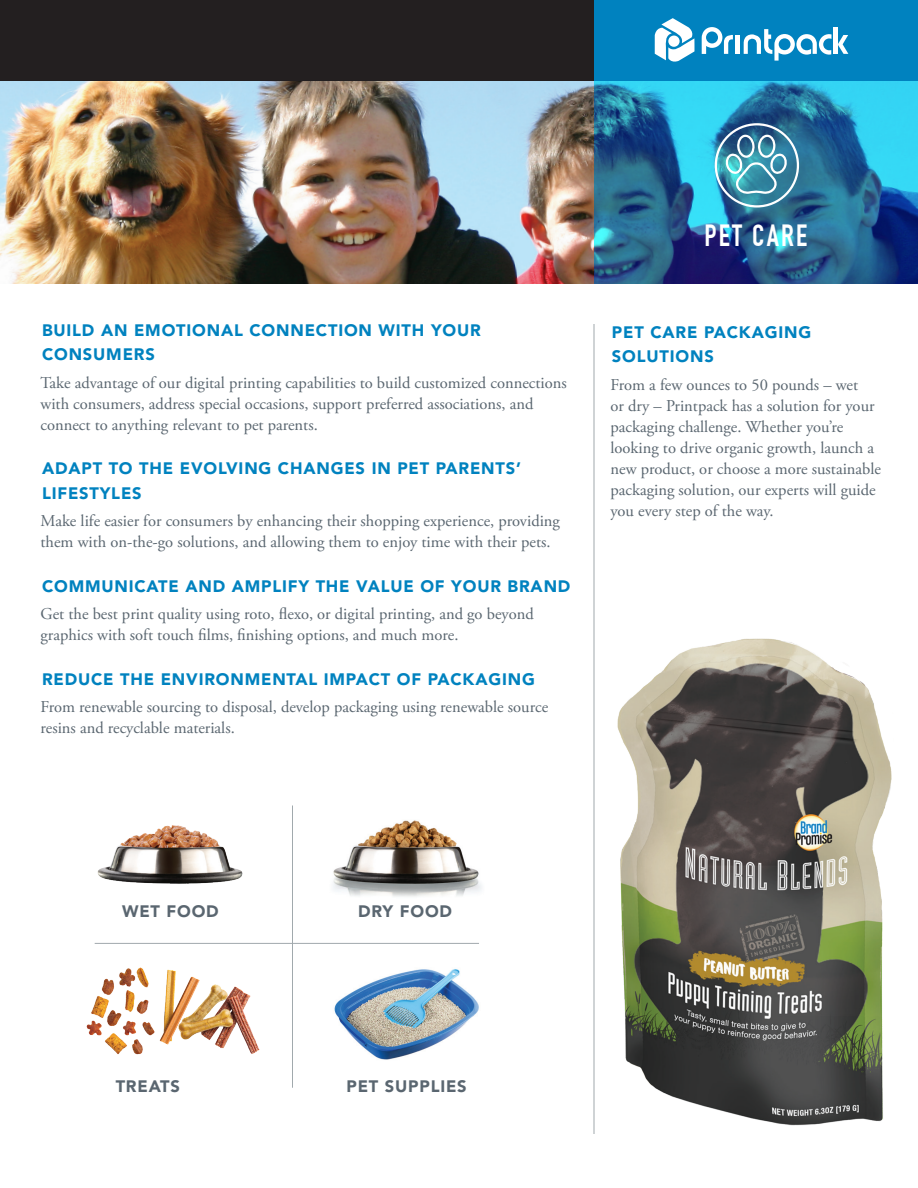
<style>
.page{position:relative;width:918px;height:1188px;background:#fff}
.page>*{position:absolute;margin:0;border:0;box-sizing:border-box;transform-origin:0 0}
.t1{font:700 30px "DIN Condensed";letter-spacing:.075em;color:#fff}
.t2{font:16.5px/21px "Adobe Garamond Pro";color:#5a6670}
.t3{font:900 16.5px/24px "Avenir LT Std";letter-spacing:.05em;color:#0082bf}
.t4{font:900 16.5px "Avenir LT Std";letter-spacing:.05em;color:#5a6670}
</style>
<div class="page">
<img style="left:0;top:81px;width:594px;height:202px">
<img style="left:593px;top:585px;width:299px;height:549px">
<div style="left:0;top:0;width:594px;height:81px;background:#231f20"></div>
<div style="left:594px;top:0;width:324px;height:81px;background:#0082bf"></div>
<svg style="left:594px;top:81px;width:324px;height:202px;background:#2878a4"></svg>
<div style="left:715px;top:123px;width:84px;height:85px;border:2px solid #fff;border-radius:50%"></div>
<svg style="left:725px;top:134px;width:63px;height:61px;background:#5b9db2"></svg>
<svg style="left:655px;top:18px;width:40px;height:44px"></svg>
<svg style="left:702px;top:27px;width:31px;height:27px"></svg>
<hr style="left:736px;top:35px;width:4px;height:19px;background:#fff">
<hr style="left:834px;top:28px;width:4px;height:26px;background:#fff">
<svg style="left:744px;top:29px;width:88px;height:32px"></svg>
<svg style="left:838px;top:35px;width:10px;height:19px"></svg>
<hr style="left:594px;top:324px;width:1px;height:810px;background:#a1a9ad">
<img style="left:97px;top:825px;width:146px;height:59px">
<img style="left:86px;top:967px;width:174px;height:88px">
<img style="left:333px;top:820px;width:149px;height:77px">
<img style="left:334px;top:969px;width:145px;height:91px">
<hr style="left:292px;top:806px;width:1px;height:282px;background:#a1a9ad">
<hr style="left:95px;top:943px;width:384px;height:1px;background:#a1a9ad">
<p class="t3" style="left:42px;top:319px;width:440px">BUILD AN EMOTIONAL CONNECTION WITH YOUR<br>CONSUMERS</p>
<p class="t2" style="left:40px;top:373px;width:528px">Take advantage of our digital printing capabilities to build customized connections with consumers, address special occasions, support preferred associations, and connect to anything relevant to pet parents.</p>
<p class="t3" style="left:42px;top:457px;width:481px">ADAPT TO THE EVOLVING CHANGES IN PET PARENTS’<br>LIFESTYLES</p>
<p class="t2" style="left:40px;top:511px;width:521px">Make life easier for consumers by enhancing their shopping experience, providing them with on-the-go solutions, and allowing them to enjoy time with their pets.</p>
<p class="t3" style="left:42px;top:574px;width:530px">COMMUNICATE AND AMPLIFY THE VALUE OF YOUR BRAND</p>
<p class="t2" style="left:40px;top:604px;width:495px">Get the best print quality using roto, flexo, or digital printing, and go beyond graphics with soft touch films, finishing options, and much more.</p>
<p class="t3" style="left:42px;top:667px;width:494px">REDUCE THE ENVIRONMENTAL IMPACT OF PACKAGING</p>
<p class="t2" style="left:40px;top:697px;width:509px">From renewable sourcing to disposal, develop packaging using renewable source resins and recyclable materials.</p>
<h1 class="t1" style="left:704px;top:218px;width:104px">PET CARE</h1>
<p class="t3" style="left:612px;top:320px;width:201px">PET CARE PACKAGING<br>SOLUTIONS</p>
<p class="t2" style="left:610px;top:375px;width:272px">From a few ounces to 50 pounds – wet<br>or dry – Printpack has a solution for your packaging challenge. Whether you’re looking to drive organic growth, launch a new product, or choose a more sustainable packaging solution, our experts will guide you every step of the way.</p>
<p class="t4" style="left:122px;top:901px;width:98px">WET FOOD</p>
<p class="t4" style="left:116px;top:1077px;width:66px">TREATS</p>
<p class="t4" style="left:358px;top:901px;width:96px">DRY FOOD</p>
<p class="t4" style="left:346px;top:1077px;width:122px">PET SUPPLIES</p>
</div>
